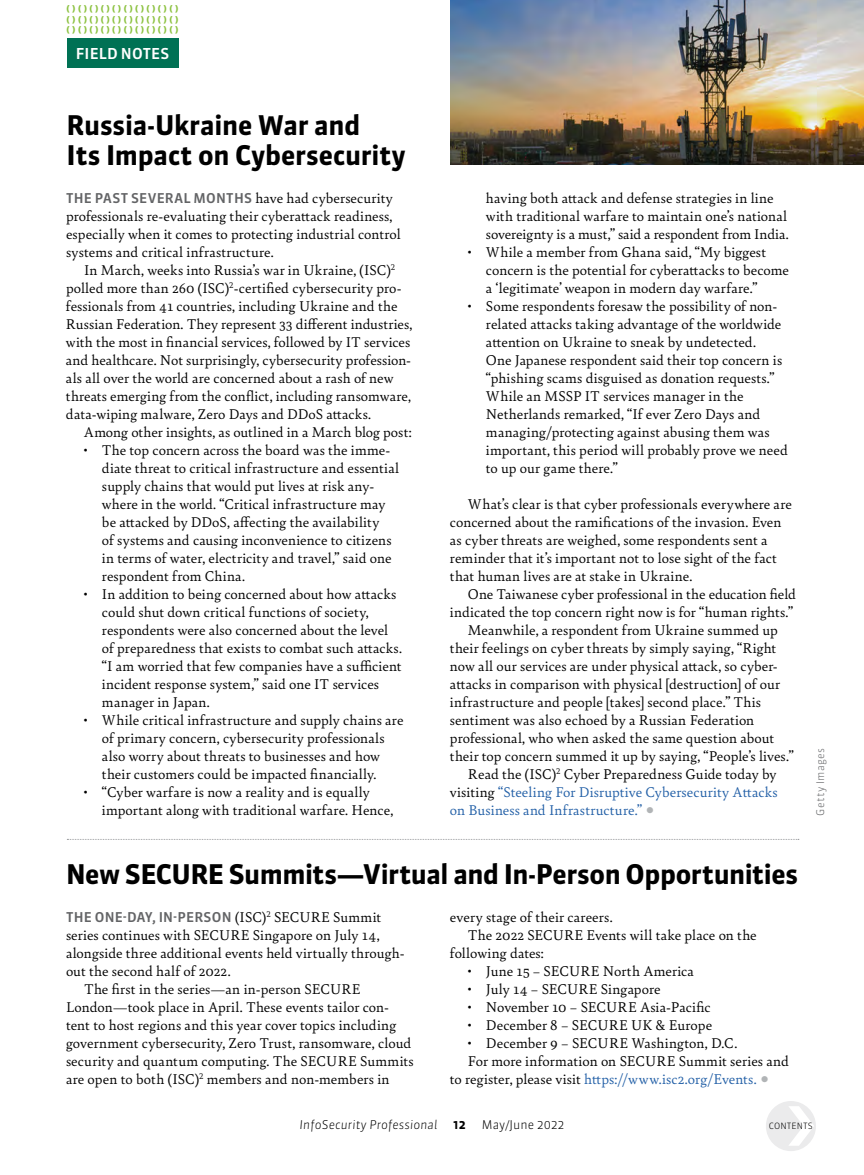
<style>
.page{position:relative;width:864px;height:1175px;background:#fff}
.page>*{position:absolute;margin:0;border:0;box-sizing:border-box;transform-origin:0 0}
.t1{font:700 27px/30px "Sanuk OT";letter-spacing:-.01em;color:#000}
.t2{font:15px/18px "Bely";letter-spacing:.01em;color:#000}
.t3{font:15px "Bely";letter-spacing:.01em;color:#2360a7}
.t4{font:500 15px "Sanuk OT";letter-spacing:.01em;color:#fff}
.t5{font:500 13.5px "Sanuk OT";letter-spacing:.02em;color:#636466}
.t6{font:italic 300 12px "Sanuk OT";letter-spacing:.01em;color:#000}
.t7{font:300 12px "Sanuk OT";letter-spacing:.01em;color:#000}
.t8{font:700 12px "Sanuk OT";color:#000}
.t9{font:300 10.5px "Sanuk OT";letter-spacing:.025em;color:#636466}
.t10{font:900 8.7px/10.4px "Sanuk OT";color:#8dc242;text-align:justify}
.t11{font:300 8.7px "Sanuk OT";letter-spacing:.01em;color:#000}
.s1{font-family:"Bely";font-weight:400;font-size:15px;color:#000}
.s2{color:#000}
.s3{color:#b1b4b6}
</style>
<div class="page">
<div style="left:766px;top:1101px;width:50px;height:50px;background:#ebebec;border-radius:50%"></div>
<div style="left:67px;top:38px;width:111px;height:30px;background:#007154"></div>
<img style="left:450px;top:0;width:414px;height:165px">
<svg style="left:67px;top:839px;width:732px;height:1px"></svg>
<p class="t10" style="left:67px;top:4px;width:113px">( ) ( ) ( ) ( ) ( ) ( ) ( ) ( ) ( ) ( ) ( ) ( ) ( ) ( ) ( ) ( ) ( ) ( ) ( ) ( ) ( ) ( ) ( ) ( ) ( ) ( ) ( ) ( ) ( ) ( )</p>
<p class="t4" style="left:76px;top:44px;width:95px">FIELD NOTES</p>
<h1 class="t1" style="left:67px;top:110px;width:341px">Russia-Ukraine War and<br>Its Impact on Cybersecurity</h1>
<p class="t5" style="left:66px;top:189px;width:328px">THE PAST SEVERAL MONTHS <span class="s1">have had cybersecurity</span></p>
<p class="t2" style="left:66px;top:206px;width:336px">professionals re-evaluating their cyberattack readiness, especially when it comes to protecting industrial control systems and critical infrastructure.</p>
<p class="t2" style="left:66px;top:260px;width:348px;text-indent:18px">In March, weeks into Russia’s war in Ukraine, (ISC)<sup>2 </sup>polled more than 260 (ISC)<sup>2</sup>-certified cybersecurity pro&shy;fessionals from 41 countries, including Ukraine and the Russian Federation. They represent 33 different industries, with the most in financial services, followed by IT services and healthcare. Not surprisingly, cybersecurity profession&shy;als all over the world are concerned about a rash of new threats emerging from the conflict, including ransomware, data-wiping malware, Zero Days and DDoS attacks.</p>
<p class="t2" style="left:84px;top:422px;width:329px">Among other insights, as outlined in a March blog post:</p>
<p class="t2" style="left:102px;top:440px;width:299px;text-indent:-18px">• The top concern across the board was the imme&shy;diate threat to critical infrastructure and essential supply chains that would put lives at risk any&shy;where in the world. “Critical infrastructure may be attacked by DDoS, affecting the availability<br>of systems and causing inconvenience to citizens in terms of water, electricity and travel,” said one respondent from China.</p>
<p class="t2" style="left:102px;top:584px;width:302px;text-indent:-18px">• In addition to being concerned about how attacks could shut down critical functions of society, respondents were also concerned about the level of preparedness that exists to combat such attacks. “I am worried that few companies have a sufficient incident response system,” said one IT services manager in Japan.</p>
<p class="t2" style="left:84px;top:710px;width:321px;text-align:center">• While critical infrastructure and supply chains are of primary concern, cybersecurity professionals<br>also worry about threats to businesses and how<br>their customers could be impacted financially.</p>
<p class="t2" style="left:102px;top:782px;width:293px;text-indent:-18px">• “Cyber warfare is now a reality and is equally important along with traditional warfare. Hence,</p>
<p class="t2" style="left:486px;top:188px;width:304px">having both attack and defense strategies in line with traditional warfare to maintain one’s national sovereignty is a must,” said a respondent from India.</p>
<p class="t2" style="left:486px;top:242px;width:305px;text-indent:-18px">• While a member from Ghana said, “My biggest concern is the potential for cyberattacks to become a ‘legitimate’ weapon in modern day warfare.”</p>
<p class="t2" style="left:486px;top:296px;width:303px;text-indent:-18px">• Some respondents foresaw the possibility of non&shy;related attacks taking advantage of the worldwide attention on Ukraine to sneak by undetected.<br>One Japanese respondent said their top concern is “phishing scams disguised as donation requests.” While an MSSP IT services manager in the Netherlands remarked, “If ever Zero Days and managing/protecting against abusing them was important, this period will probably prove we need to up our game there.”</p>
<p class="t2" style="left:450px;top:494px;width:343px;text-indent:18px">What’s clear is that cyber professionals everywhere are concerned about the ramifications of the invasion. Even as cyber threats are weighed, some respondents sent a reminder that it’s important not to lose sight of the fact that human lives are at stake in Ukraine.</p>
<p class="t2" style="left:468px;top:584px;width:330px">One Taiwanese cyber professional in the education field</p>
<p class="t2" style="left:450px;top:602px;width:344px">indicated the top concern right now is for “human rights.”</p>
<p class="t2" style="left:468px;top:620px;width:311px">Meanwhile, a respondent from Ukraine summed up</p>
<p class="t2" style="left:450px;top:638px;width:328px">their feelings on cyber threats by simply saying, “Right</p>
<p class="t2" style="left:450px;top:656px;width:329px">now all our services are under physical attack, so cyber-</p>
<p class="t2" style="left:450px;top:674px;width:332px">attacks in comparison with physical [destruction] of our</p>
<p class="t2" style="left:450px;top:692px;width:313px">infrastructure and people [takes] second place.” This</p>
<p class="t2" style="left:450px;top:710px;width:306px">sentiment was also echoed by a Russian Federation</p>
<p class="t2" style="left:450px;top:728px;width:326px">professional, who when asked the same question about</p>
<p class="t2" style="left:450px;top:746px;width:345px">their top concern summed it up by saying, “People’s lives.”</p>
<p class="t2" style="left:468px;top:764px;width:310px">Read the (ISC)<sup>2</sup> Cyber Preparedness Guide today by</p>
<p class="t3" style="left:450px;top:781px;width:329px"><span class="s2">visiting</span> “Steeling For Disruptive Cybersecurity Attacks</p>
<p class="t3" style="left:450px;top:799px;width:206px">on Business and Infrastructure.” <span class="s3">○</span></p>
<h1 class="t1" style="left:66px;top:859px;width:733px">New SECURE Summits—Virtual and In-Person Opportunities</h1>
<p class="t5" style="left:66px;top:908px;width:317px">THE ONE-DAY, IN-PERSON <span class="s1">(ISC)</span><sup>2</sup> <span class="s1">SECURE Summit</span></p>
<p class="t2" style="left:66px;top:925px;width:315px">series continues with SECURE Singapore on July 14,</p>
<p class="t2" style="left:66px;top:943px;width:340px">alongside three additional events held virtually through-</p>
<p class="t2" style="left:66px;top:961px;width:166px">out the second half of 2022.</p>
<p class="t2" style="left:84px;top:979px;width:278px">The first in the series—an in-person SECURE</p>
<p class="t2" style="left:66px;top:997px;width:325px">London—took place in April. These events tailor con-</p>
<p class="t2" style="left:66px;top:1015px;width:332px">tent to host regions and this year cover topics including</p>
<p class="t2" style="left:66px;top:1033px;width:347px">government cybersecurity, Zero Trust, ransomware, cloud</p>
<p class="t2" style="left:66px;top:1051px;width:349px">security and quantum computing. The SECURE Summits</p>
<p class="t2" style="left:66px;top:1069px;width:325px">are open to both (ISC)<sup>2</sup> members and non-members in</p>
<p class="t2" style="left:450px;top:907px;width:164px">every stage of their careers.</p>
<p class="t2" style="left:468px;top:925px;width:290px">The 2022 SECURE Events will take place on the</p>
<p class="t2" style="left:450px;top:943px;width:95px">following dates:</p>
<p class="t2" style="left:468px;top:961px;width:228px">• June 15 – SECURE North America</p>
<p class="t2" style="left:468px;top:979px;width:194px">• July 14 – SECURE Singapore</p>
<p class="t2" style="left:468px;top:997px;width:244px">• November 10 – SECURE Asia-Pacific</p>
<p class="t2" style="left:468px;top:1015px;width:246px">• December 8 – SECURE UK &amp; Europe</p>
<p class="t2" style="left:468px;top:1033px;width:271px">• December 9 – SECURE Washington, D.C.</p>
<p class="t2" style="left:468px;top:1051px;width:322px">For more information on SECURE Summit series and</p>
<p class="t3" style="left:450px;top:1068px;width:321px"><span class="s2">to register, please visit</span> https://www.isc2.org/Events. <span class="s3">○</span></p>
<p class="t9" style="left:814px;top:815px;width:69px;rotate:-90deg">Getty Images</p>
<p class="t6" style="left:300px;top:1117px;width:139px">InfoSecurity Professional</p>
<p class="t8" style="left:453px;top:1117px;width:14px">12</p>
<p class="t7" style="left:482px;top:1117px;width:84px">May/June 2022</p>
<p class="t11" style="left:769px;top:1120px;width:45px">CONTENTS</p>
</div>
